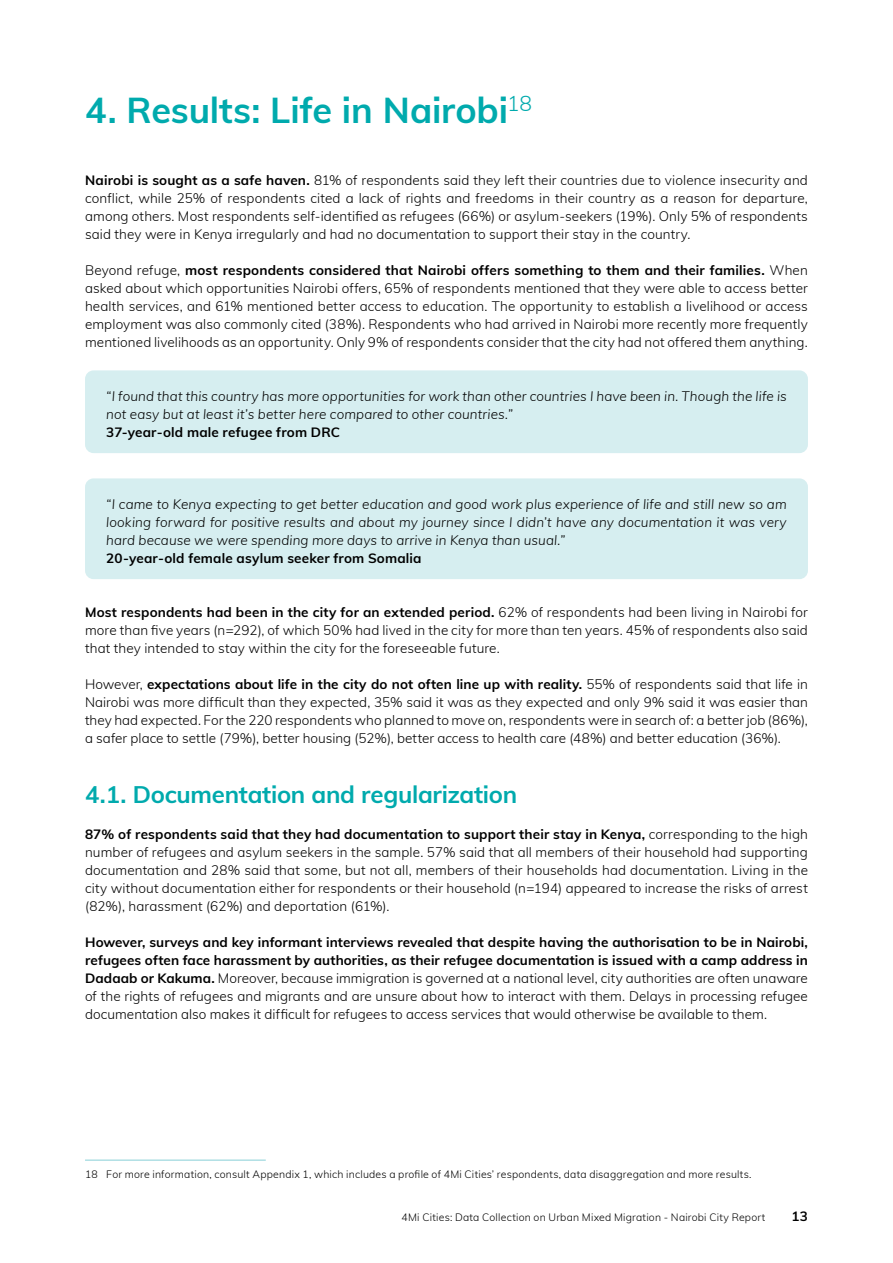
<style>
.page{position:relative;width:893px;height:1263px;background:#fff}
.page>*{position:absolute;margin:0;border:0;box-sizing:border-box;transform-origin:0 0}
.t1{font:700 36px "Muli";letter-spacing:-.005em;color:#00aaad}
.t2{font:700 24px "Muli";letter-spacing:-.01em;color:#00aaad}
.t3{font:300 13.5px/18px "Muli";letter-spacing:.005em;color:#000;text-align:justify}
.t4{font:italic 300 13.5px/18px "Muli";letter-spacing:.01em;color:#000}
.t5{font:700 13.5px "Muli";letter-spacing:.01em;color:#000}
.t6{font:300 10.5px "Muli";letter-spacing:.02em;color:#000}
.s1{font-weight:700}
</style>
<div class="page">
<hr style="left:85px;top:1159px;width:181px;height:2px;background:#afdfe4">
<div style="left:85px;top:370px;width:723px;height:69px;background:#d6eef0;border-radius:9px"></div>
<div style="left:85px;top:411px;width:723px;height:42px;background:#d6eef0;border-radius:9px"></div>
<div style="left:85px;top:478px;width:723px;height:87px;background:#d6eef0;border-radius:9px"></div>
<div style="left:85px;top:537px;width:723px;height:42px;background:#d6eef0;border-radius:9px"></div>
<h1 class="t1" style="left:85px;top:84px;width:448px">4. Results: Life in Nairobi<sup>18</sup></h1>
<p class="t3" style="left:85px;top:170px;width:724px"><span class="s1">Nairobi is sought as a safe haven.</span> 81% of respondents said they left their countries due to violence insecurity and conflict, while 25% of respondents cited a lack of rights and freedoms in their country as a reason for departure, among others. Most respondents self-identified as refugees (66%) or asylum-seekers (19%). Only 5% of respondents said they were in Kenya irregularly and had no documentation to support their stay in the country.</p>
<p class="t3" style="left:85px;top:260px;width:724px">Beyond refuge, <span class="s1">most respondents considered that Nairobi offers something to them and their families.</span> When asked about which opportunities Nairobi offers, 65% of respondents mentioned that they were able to access better health services, and 61% mentioned better access to education. The opportunity to establish a livelihood or access employment was also commonly cited (38%). Respondents who had arrived in Nairobi more recently more frequently mentioned livelihoods as an opportunity. Only 9% of respondents consider that the city had not offered them anything.</p>
<p class="t4" style="left:106px;top:386px;width:682px">“I found that this country has more opportunities for work than other countries I have been in. Though the life is not easy but at least it’s better here compared to other countries.”</p>
<p class="t5" style="left:106px;top:422px;width:235px">37-year-old male refugee from DRC</p>
<p class="t4" style="left:106px;top:494px;width:682px;text-align:justify">“I came to Kenya expecting to get better education and good work plus experience of life and still new so am looking forward for positive results and about my journey since I didn’t have any documentation it was very hard because we were spending more days to arrive in Kenya than usual.”</p>
<p class="t5" style="left:106px;top:548px;width:317px">20-year-old female asylum seeker from Somalia</p>
<p class="t3" style="left:85px;top:602px;width:724px"><span class="s1">Most respondents had been in the city for an extended period.</span> 62% of respondents had been living in Nairobi for more than five years (n=292), of which 50% had lived in the city for more than ten years. 45% of respondents also said that they intended to stay within the city for the foreseeable future.</p>
<p class="t3" style="left:85px;top:674px;width:724px">However, <span class="s1">expectations about life in the city do not often line up with reality.</span> 55% of respondents said that life in Nairobi was more difficult than they expected, 35% said it was as they expected and only 9% said it was easier than they had expected. For the 220 respondents who planned to move on, respondents were in search of: a better job (86%), a safer place to settle (79%), better housing (52%), better access to health care (48%) and better education (36%).</p>
<h2 class="t2" style="left:85px;top:777px;width:434px">4.1. Documentation and regularization</h2>
<p class="t3" style="left:85px;top:824px;width:724px"><span class="s1">87% of respondents said that they had documentation to support their stay in Kenya,</span> corresponding to the high number of refugees and asylum seekers in the sample. 57% said that all members of their household had supporting documentation and 28% said that some, but not all, members of their households had documentation. Living in the city without documentation either for respondents or their household (n=194) appeared to increase the risks of arrest (82%), harassment (62%) and deportation (61%).</p>
<p class="t3" style="left:85px;top:932px;width:724px"><span class="s1">However, surveys and key informant interviews revealed that despite having the authorisation to be in Nairobi, refugees often face harassment by authorities, as their refugee documentation is issued with a camp address in Dadaab or Kakuma.</span> Moreover, because immigration is governed at a national level, city authorities are often unaware of the rights of refugees and migrants and are unsure about how to interact with them. Delays in processing refugee documentation also makes it difficult for refugees to access services that would otherwise be available to them.</p>
<p class="t6" style="left:85px;top:1166px;width:668px">18 For more information, consult Appendix 1, which includes a profile of 4Mi Cities’ respondents, data disaggregation and more results.</p>
<p class="t6" style="left:402px;top:1210px;width:365px">4Mi Cities: Data Collection on Urban Mixed Migration - Nairobi City Report</p>
<p class="t5" style="left:791px;top:1206px;width:18px">13</p>
</div>
